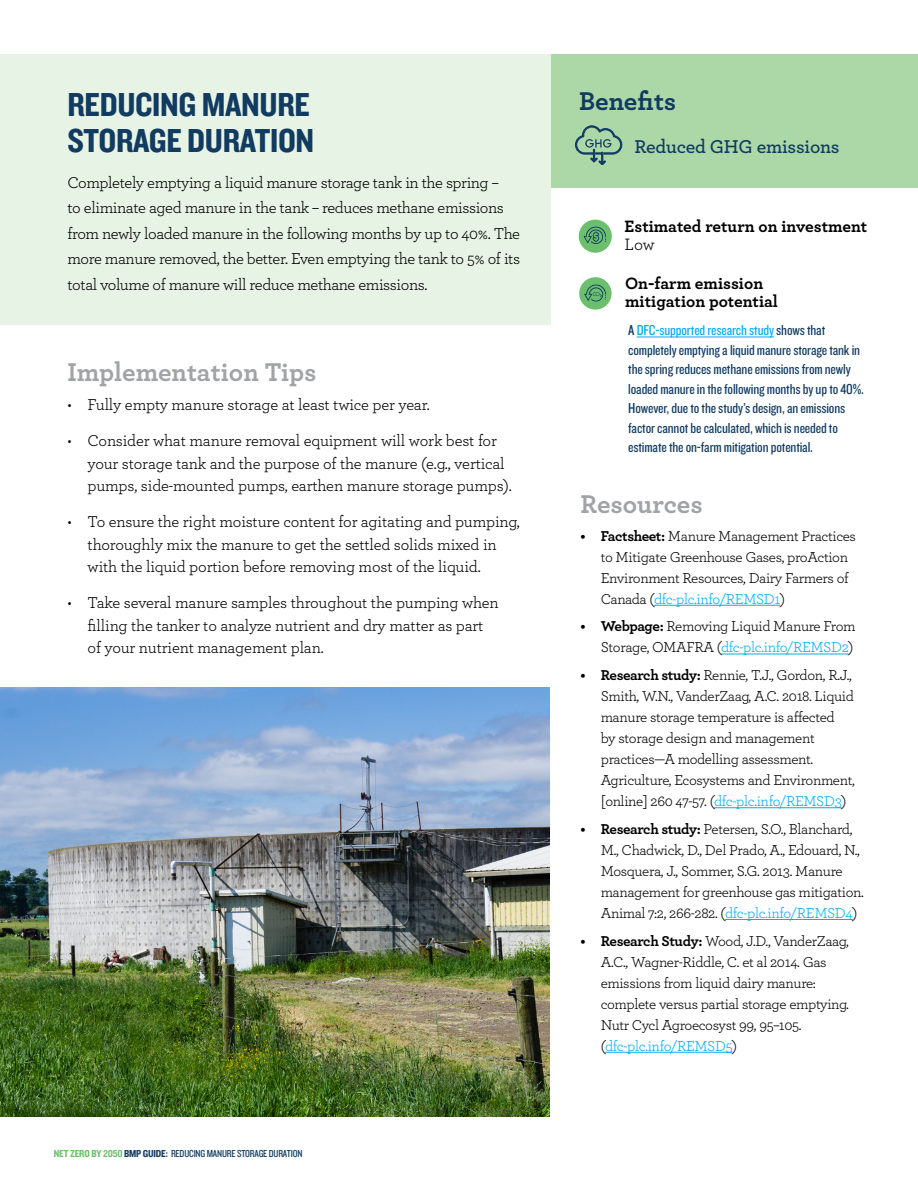
<style>
.page{position:relative;width:918px;height:1188px;background:#fff}
.page>*{position:absolute;margin:0;border:0;box-sizing:border-box;transform-origin:0 0}
.BMP_Title{font:34.5px/36px "Knockout 50 Welterweight";letter-spacing:-.01em;color:#113b61}
.SUB-HEAD{font:700 27px "Archer";color:#a1a3a6}
.Pot__Benefits__Heade{font:700 27px "Archer";color:#113b61}
.Pot_Benefits__Body_C{font:600 19.5px "Archer";letter-spacing:-.01em;color:#113b61}
.Ease_of_Implement{font:700 17.25px/18px "Archer";color:#000}
.BMP_body_copy{font:16.5px/22.5px "Archer";letter-spacing:-.02em;color:#000}
.t1{font:15px/21px "Archer";letter-spacing:-.025em;color:#000}
.t2{font:15px/19.5px "Knockout 29 Junior Ltweight";letter-spacing:-.01em;color:#113b61}
.Titre_1{font:10.5px "Knockout 29 Junior Ltweight";letter-spacing:-.015em;color:#113b61}
.s1{font-family:"Knockout 50 Welterweight";color:#6cc06d}
.s2{font-family:"Knockout 50 Welterweight"}
.s3{font-weight:400}
.s4{color:#00aeef}
.s5{font-weight:700}
</style>
<div class="page">
<div style="left:550px;top:54px;width:368px;height:133px;background:#acd7a7"></div>
<div style="left:0;top:54px;width:551px;height:271px;background:#e7f3e4"></div>
<svg style="left:575px;top:126px;width:47px;height:39px"></svg>
<img style="left:0;top:687px;width:550px;height:430px">
<hr style="left:654px;top:605px;width:126px;height:1px;background:#00aeef">
<hr style="left:721px;top:654px;width:127px;height:1px;background:#00aeef">
<hr style="left:714px;top:807px;width:128px;height:1px;background:#00aeef">
<hr style="left:725px;top:919px;width:128px;height:1px;background:#00aeef">
<hr style="left:605px;top:1052px;width:127px;height:1px;background:#00aeef">
<div style="left:579px;top:220px;width:33px;height:33px;background:#6cc06d;border-radius:50%"></div>
<svg style="left:584px;top:227px;width:22px;height:17px"></svg>
<div style="left:579px;top:277px;width:33px;height:33px;background:#6cc06d;border-radius:50%"></div>
<svg style="left:584px;top:285px;width:22px;height:17px"></svg>
<hr style="left:637px;top:337px;width:137px;height:1px;background:#00aeef">
<p class="BMP_Title" style="left:68px;top:86px;width:248px">REDUCING MANURE<br>STORAGE DURATION</p>
<p class="Pot__Benefits__Heade" style="left:579px;top:79px;width:99px">Benefits</p>
<p class="Pot_Benefits__Body_C" style="left:634px;top:132px;width:207px">Reduced GHG emissions</p>
<p class="BMP_body_copy" style="left:68px;top:169px;width:454px;line-height:25.5px">Completely emptying a liquid manure storage tank in the spring –<br>to eliminate aged manure in the tank – reduces methane emissions from newly loaded manure in the following months by up to 40%. The more manure removed, the better. Even emptying the tank to 5% of its total volume of manure will reduce methane emissions.</p>
<p class="SUB-HEAD" style="left:67px;top:351px;width:251px">Implementation Tips</p>
<p class="BMP_body_copy" style="left:67px;top:393px;width:364px">• Fully empty manure storage at least twice per year.</p>
<p class="BMP_body_copy" style="left:88px;top:429px;width:426px;text-indent:-20px">• Consider what manure removal equipment will work best for your storage tank and the purpose of the manure (e.g., vertical pumps, side-mounted pumps, earthen manure storage pumps).</p>
<p class="BMP_body_copy" style="left:88px;top:510px;width:434px;text-indent:-20px">• To ensure the right moisture content for agitating and pumping, thoroughly mix the manure to get the settled solids mixed in with the liquid portion before removing most of the liquid.</p>
<p class="BMP_body_copy" style="left:88px;top:591px;width:413px;text-indent:-20px">• Take several manure samples throughout the pumping when filling the tanker to analyze nutrient and dry matter as part of your nutrient management plan.</p>
<p class="Titre_1" style="left:54px;top:1147px;width:250px"><span class="s1">NET ZERO BY 2050</span> <span class="s2">BMP GUIDE:</span> REDUCING MANURE STORAGE DURATION</p>
<p class="Ease_of_Implement" style="left:625px;top:217px;width:244px">Estimated return on investment<br><span class="s3">Low</span></p>
<p class="Ease_of_Implement" style="left:625px;top:273px;width:154px">On-farm emission mitigation potential</p>
<p class="t2" style="left:628px;top:320px;width:237px">A <span class="s4">DFC-supported research study</span> shows that completely emptying a liquid manure storage tank in the spring reduces methane emissions from newly loaded manure in the following months by up to 40%.<br>However, due to the study’s design, an emissions factor cannot be calculated, which is needed to estimate the on-farm mitigation potential.</p>
<p class="SUB-HEAD" style="left:580px;top:483px;width:124px">Resources</p>
<p class="t1" style="left:601px;top:525px;width:257px;text-indent:-20px"><span class="s5">• Factsheet:</span> Manure Management Practices to Mitigate Greenhouse Gases, proAction Environment Resources, Dairy Farmers of Canada (<span class="s4">dfc-plc.info/REMSD1</span>)</p>
<p class="t1" style="left:580px;top:615px;width:277px;text-align:right"><span class="s5">• Webpage:</span> Removing Liquid Manure From<br>Storage, OMAFRA (<span class="s4">dfc-plc.info/REMSD2</span>)</p>
<p class="t1" style="left:601px;top:664px;width:256px;text-indent:-20px"><span class="s5">• Research study:</span> Rennie, T.J., Gordon, R.J., Smith, W.N., VanderZaag, A.C. 2018. Liquid manure storage temperature is affected<br>by storage design and management practices—A modelling assessment.<br>Agriculture, Ecosystems and Environment, [online] 260 47-57. (<span class="s4">dfc-plc.info/REMSD3</span>)</p>
<p class="t1" style="left:601px;top:818px;width:265px;text-indent:-20px"><span class="s5">• Research study:</span> Petersen, S.O., Blanchard, M., Chadwick, D., Del Prado, A., Edouard, N., Mosquera, J., Sommer, S.G. 2013. Manure management for greenhouse gas mitigation.<br>Animal 7:2, 266-282. (<span class="s4">dfc-plc.info/REMSD4</span>)</p>
<p class="t1" style="left:601px;top:930px;width:250px;text-indent:-20px"><span class="s5">• Research Study:</span> Wood, J.D., VanderZaag, A.C., Wagner-Riddle, C. et al 2014. Gas emissions from liquid dairy manure: complete versus partial storage emptying.<br>Nutr Cycl Agroecosyst 99, 95–105. (<span class="s4">dfc-plc.info/REMSD5</span>)</p>
</div>
